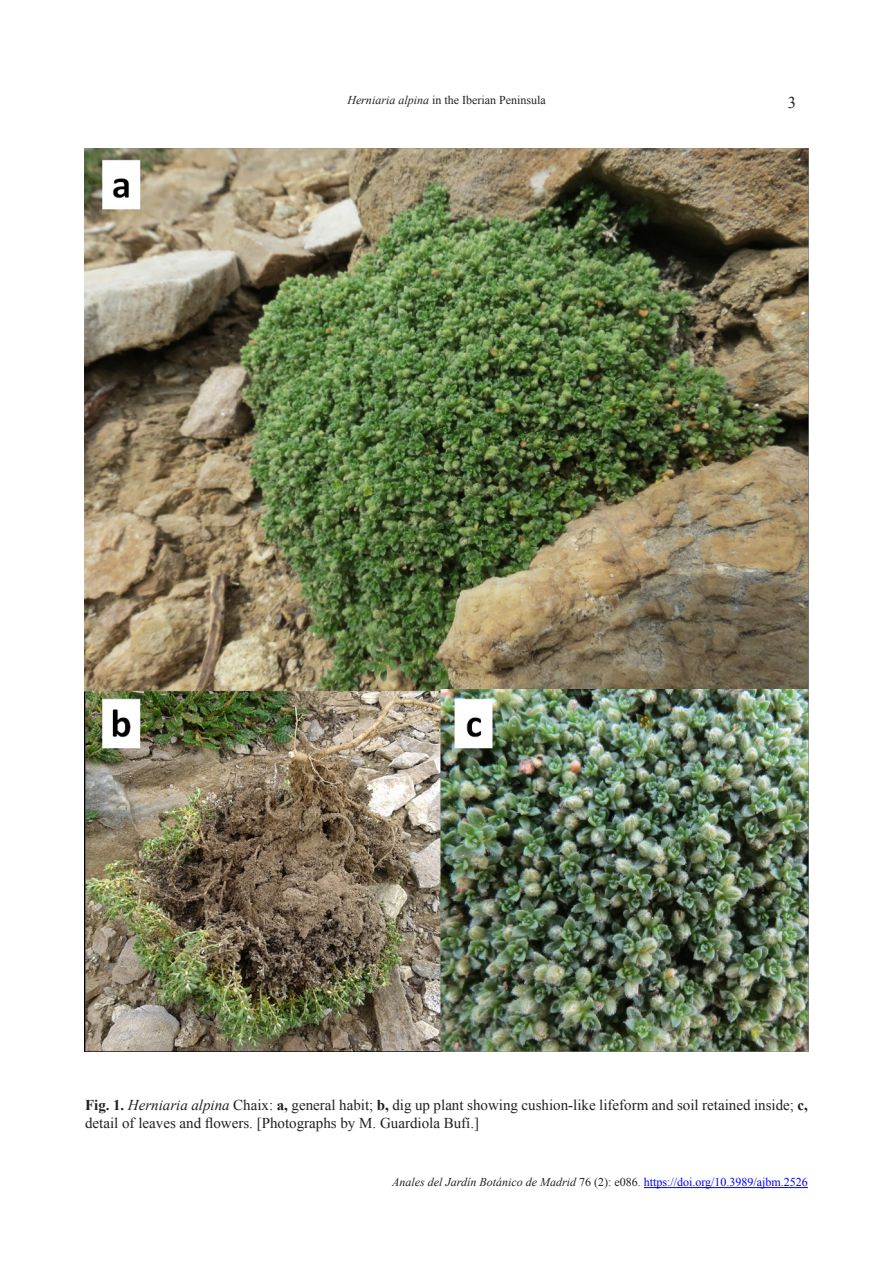
<style>
.page{position:relative;width:893px;height:1263px;background:#fff}
.page>*{position:absolute;margin:0;border:0;box-sizing:border-box;transform-origin:0 0}
.t1{font:16.5px "Times New Roman";color:#231f20}
.Titulo_articulo{font:15px/18px "Times New Roman";color:#231f20}
.t2{font:12px "Times New Roman";color:#00f}
.t3{font:12px "Times New Roman";color:#231f20}
.s1{font-style:italic}
.s2{font-weight:700}
.s3{font-style:italic;color:#231f20}
.s4{color:#231f20}
</style>
<div class="page">
<hr style="left:644px;top:1187px;width:164px;height:1px;background:#00f">
<img style="left:85px;top:149px;width:723px;height:902px">
<p class="t3" style="left:347px;top:92px;width:200px"><span class="s1">Herniaria alpina</span> in the Iberian Peninsula</p>
<p class="t1" style="left:788px;top:91px;width:10px">3</p>
<p class="Titulo_articulo" style="left:85px;top:1096px;width:724px"><span class="s2">Fig. 1.</span> <span class="s1">Herniaria alpina</span> Chaix: <span class="s2">a,</span> general habit; <span class="s2">b,</span> dig up plant showing cushion-like lifeform and soil retained inside; <span class="s2">c, </span>detail of leaves and flowers. [Photographs by M. Guardiola Bufí.]</p>
<p class="t2" style="left:392px;top:1174px;width:417px"><span class="s3">Anales del Jardín Botánico de Madrid</span> <span class="s4">76 (2): e086.</span> https://doi.org/10.3989/ajbm.2526</p>
</div>
